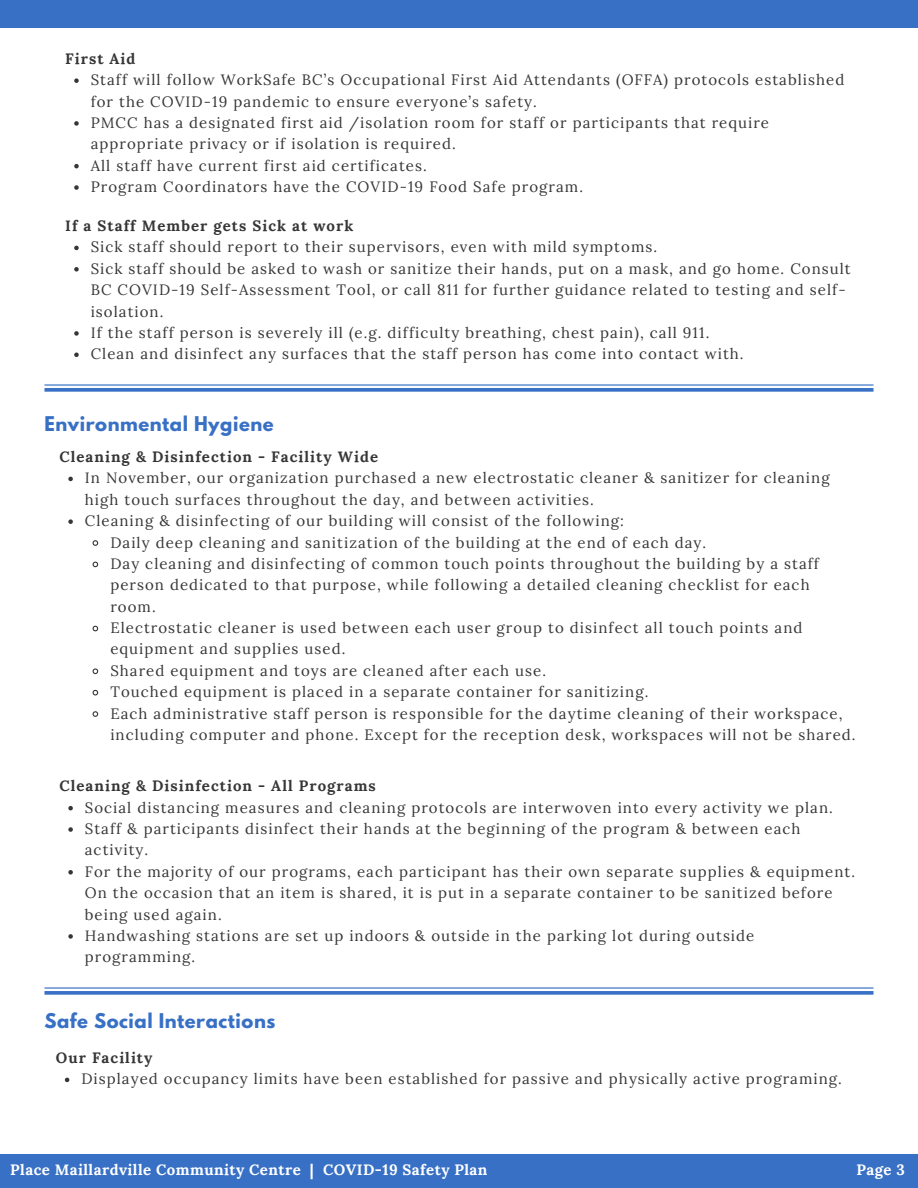
<style>
.page{position:relative;width:918px;height:1188px;background:#fff}
.page>*{position:absolute;margin:0;border:0;box-sizing:border-box;transform-origin:0 0}
.t1{font:700 18px "League Spartan";letter-spacing:.03em;color:#3870c5}
.t2{font:15px/21.3px "Lora";letter-spacing:.07em;color:#363636}
.t3{font:700 15px "Lora";letter-spacing:.07em;color:#363636}
.t4{font:700 15px "Lora";letter-spacing:.03em;color:#fff}
</style>
<div class="page">
<div style="left:0;top:0;width:918px;height:28px;background:#3870c5"></div>
<div style="left:0;top:1154px;width:918px;height:34px;background:#3870c5"></div>
<svg style="left:74px;top:78px;width:5px;height:5px"></svg>
<svg style="left:74px;top:121px;width:5px;height:5px"></svg>
<svg style="left:74px;top:164px;width:5px;height:4px"></svg>
<svg style="left:74px;top:185px;width:5px;height:5px"></svg>
<hr style="left:44px;top:384px;width:830px;height:2px;background:#3870c5">
<svg style="left:44px;top:388px;width:830px;height:4px;background:#497cca"></svg>
<svg style="left:74px;top:246px;width:5px;height:4px"></svg>
<svg style="left:74px;top:267px;width:5px;height:5px"></svg>
<svg style="left:74px;top:331px;width:5px;height:5px"></svg>
<svg style="left:74px;top:353px;width:5px;height:4px"></svg>
<svg style="left:68px;top:477px;width:5px;height:4px"></svg>
<svg style="left:68px;top:519px;width:5px;height:5px"></svg>
<svg style="left:92px;top:540px;width:7px;height:6px"></svg>
<svg style="left:92px;top:561px;width:7px;height:7px"></svg>
<svg style="left:92px;top:625px;width:7px;height:7px"></svg>
<svg style="left:92px;top:668px;width:7px;height:7px"></svg>
<svg style="left:92px;top:689px;width:7px;height:7px"></svg>
<svg style="left:92px;top:711px;width:7px;height:6px"></svg>
<svg style="left:68px;top:806px;width:5px;height:4px"></svg>
<svg style="left:68px;top:827px;width:5px;height:5px"></svg>
<svg style="left:68px;top:870px;width:5px;height:5px"></svg>
<svg style="left:68px;top:934px;width:5px;height:5px"></svg>
<hr style="left:44px;top:987px;width:830px;height:2px;background:#3870c5">
<svg style="left:44px;top:991px;width:830px;height:4px;background:#497cca"></svg>
<svg style="left:65px;top:1078px;width:4px;height:4px"></svg>
<p class="t3" style="left:65px;top:49px;width:72px">First Aid</p>
<p class="t2" style="left:91px;top:69px;width:755px">Staff will follow WorkSafe BC’s Occupational First Aid Attendants (OFFA) protocols established for the COVID-19 pandemic to ensure everyone’s safety.</p>
<p class="t2" style="left:91px;top:112px;width:680px">PMCC has a designated first aid /isolation room for staff or participants that require appropriate privacy or if isolation is required.</p>
<p class="t2" style="left:91px;top:155px;width:338px">All staff have current first aid certificates.</p>
<p class="t2" style="left:91px;top:176px;width:494px">Program Coordinators have the COVID-19 Food Safe program.</p>
<p class="t3" style="left:65px;top:216px;width:290px">If a Staff Member gets Sick at work</p>
<p class="t2" style="left:91px;top:236px;width:568px">Sick staff should report to their supervisors, even with mild symptoms.</p>
<p class="t2" style="left:91px;top:258px;width:762px">Sick staff should be asked to wash or sanitize their hands, put on a mask, and go home. Consult<br>BC COVID-19 Self-Assessment Tool, or call 811 for further guidance related to testing and self&shy;isolation.</p>
<p class="t2" style="left:91px;top:322px;width:620px">If the staff person is severely ill (e.g. difficulty breathing, chest pain), call 911.</p>
<p class="t2" style="left:91px;top:343px;width:654px">Clean and disinfect any surfaces that the staff person has come into contact with.</p>
<p class="t1" style="left:44px;top:415px;width:231px">Environmental Hygiene</p>
<p class="t2" style="left:85px;top:467px;width:746px">In November, our organization purchased a new electrostatic cleaner &amp; sanitizer for cleaning high touch surfaces throughout the day, and between activities.</p>
<p class="t2" style="left:85px;top:510px;width:541px">Cleaning &amp; disinfecting of our building will consist of the following:</p>
<p class="t2" style="left:110px;top:531px;width:597px">Daily deep cleaning and sanitization of the building at the end of each day.</p>
<p class="t2" style="left:110px;top:553px;width:710px">Day cleaning and disinfecting of common touch points throughout the building by a staff person dedicated to that purpose, while following a detailed cleaning checklist for each room.</p>
<p class="t2" style="left:110px;top:617px;width:694px">Electrostatic cleaner is used between each user group to disinfect all touch points and equipment and supplies used.</p>
<p class="t2" style="left:110px;top:660px;width:437px">Shared equipment and toys are cleaned after each use.</p>
<p class="t2" style="left:110px;top:681px;width:540px">Touched equipment is placed in a separate container for sanitizing.</p>
<p class="t2" style="left:110px;top:702px;width:747px">Each administrative staff person is responsible for the daytime cleaning of their workspace, including computer and phone. Except for the reception desk, workspaces will not be shared.</p>
<p class="t3" style="left:59px;top:447px;width:320px">Cleaning &amp; Disinfection - Facility Wide</p>
<p class="t3" style="left:59px;top:776px;width:318px">Cleaning &amp; Disinfection - All Programs</p>
<p class="t2" style="left:85px;top:797px;width:749px">Social distancing measures and cleaning protocols are interwoven into every activity we plan.</p>
<p class="t2" style="left:85px;top:818px;width:717px">Staff &amp; participants disinfect their hands at the beginning of the program &amp; between each activity.</p>
<p class="t2" style="left:85px;top:861px;width:772px">For the majority of our programs, each participant has their own separate supplies &amp; equipment.<br>On the occasion that an item is shared, it is put in a separate container to be sanitized before being used again.</p>
<p class="t2" style="left:85px;top:925px;width:671px">Handwashing stations are set up indoors &amp; outside in the parking lot during outside programming.</p>
<p class="t1" style="left:44px;top:1011px;width:232px">Safe Social Interactions</p>
<p class="t3" style="left:56px;top:1048px;width:98px">Our Facility</p>
<p class="t2" style="left:81px;top:1068px;width:762px">Displayed occupancy limits have been established for passive and physically active programing.</p>
<p class="t4" style="left:10px;top:1160px;width:479px">Place Maillardville Community Centre | COVID-19 Safety Plan</p>
<p class="t4" style="left:857px;top:1160px;width:50px">Page 3</p>
</div>
